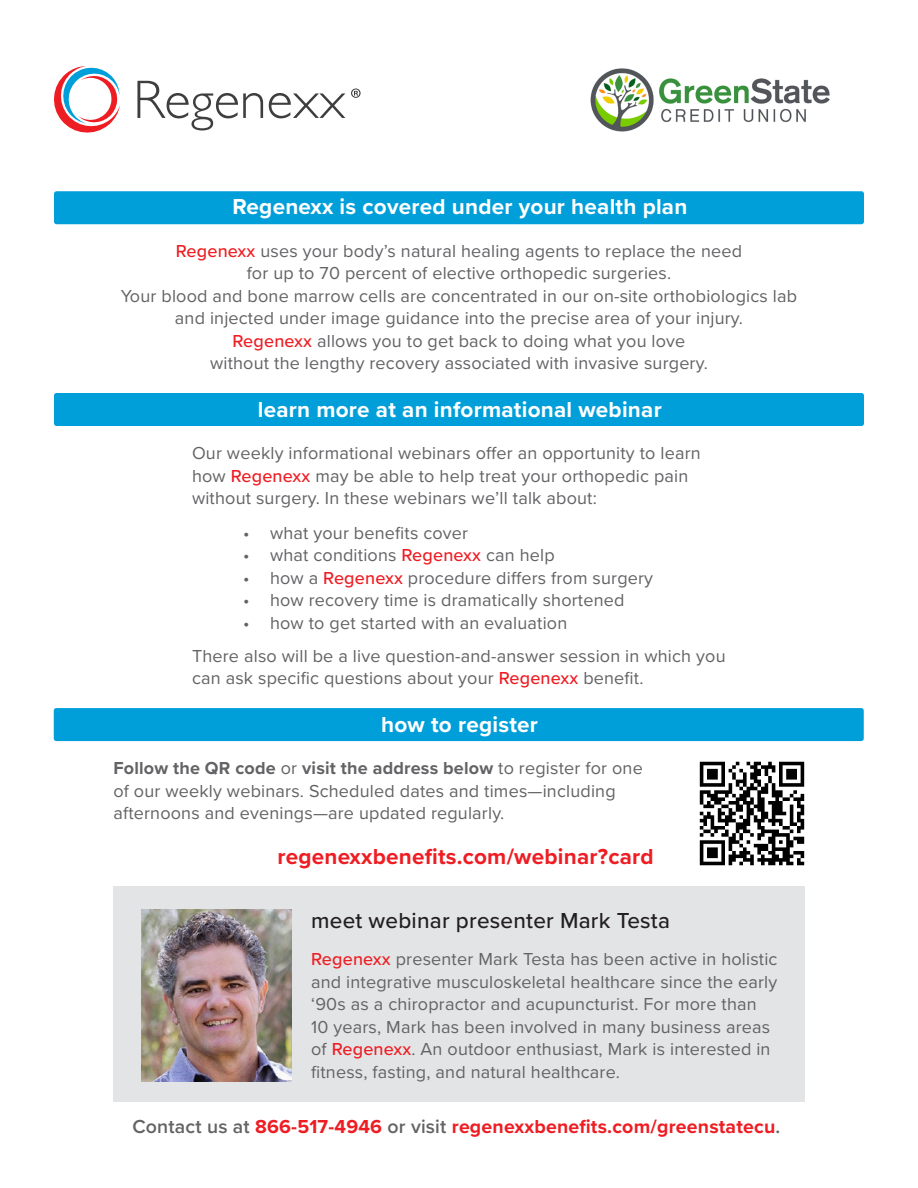
<style>
.page{position:relative;width:918px;height:1188px;background:#fff}
.page>*{position:absolute;margin:0;border:0;box-sizing:border-box;transform-origin:0 0}
.t1{font:700 22.5px "Proxima Nova";letter-spacing:.01em;color:#fff}
.t2{font:700 22.5px "Proxima Nova";letter-spacing:.01em;color:#ee1d23}
.t3{font:500 22.5px "Proxima Nova";letter-spacing:.01em;color:#231f20}
.t4{font:700 19.5px "Proxima Nova";letter-spacing:.01em;color:#ee1d23}
.t5{font:18px/22.5px "Proxima Nova";letter-spacing:.01em;color:#636366}
.s1{font-weight:500;color:#ee1d23}
.s2{font-weight:700}
.s3{font-weight:600;color:#636366}
</style>
<div class="page">
<div style="left:113px;top:886px;width:692px;height:216px;background:#e3e4e6"></div>
<svg style="left:54px;top:66px;width:66px;height:67px"></svg>
<svg style="left:137px;top:81px;width:126px;height:49px"></svg>
<svg style="left:269px;top:93px;width:76px;height:25px"></svg>
<svg style="left:351px;top:89px;width:10px;height:9px"></svg>
<div style="left:54px;top:191px;width:810px;height:33px;background:#009fda;border-radius:3px"></div>
<img style="left:590px;top:68px;width:240px;height:64px">
<img style="left:699px;top:761px;width:106px;height:105px">
<div style="left:54px;top:393px;width:810px;height:33px;background:#009fda;border-radius:3px"></div>
<img style="left:141px;top:909px;width:150px;height:173px">
<div style="left:54px;top:708px;width:810px;height:33px;background:#009fda;border-radius:3px"></div>
<p class="t1" style="left:233px;top:190px;width:456px">Regenexx is covered under your health plan</p>
<p class="t5" style="left:121px;top:238px;width:678px;text-align:center"><span class="s1">Regenexx</span> uses your body’s natural healing agents to replace the need<br>for up to 70 percent of elective orthopedic surgeries.<br>Your blood and bone marrow cells are concentrated in our on-site orthobiologics lab</p>
<p class="t5" style="left:175px;top:306px;width:570px;text-align:center">and injected under image guidance into the precise area of your injury.<br><span class="s1">Regenexx</span> allows you to get back to doing what you love<br>without the lengthy recovery associated with invasive surgery.</p>
<p class="t1" style="left:258px;top:392px;width:405px">learn more at an informational webinar</p>
<p class="t5" style="left:192px;top:441px;width:510px">Our weekly informational webinars offer an opportunity to learn how <span class="s1">Regenexx</span> may be able to help treat your orthopedic pain without surgery. In these webinars we’ll talk about:</p>
<p class="t5" style="left:243px;top:520px;width:227px">• what your benefits cover</p>
<p class="t5" style="left:243px;top:543px;width:313px">• what conditions <span class="s1">Regenexx</span> can help</p>
<p class="t5" style="left:243px;top:565px;width:412px">• how a <span class="s1">Regenexx</span> procedure differs from surgery</p>
<p class="t5" style="left:243px;top:588px;width:383px">• how recovery time is dramatically shortened</p>
<p class="t5" style="left:243px;top:610px;width:326px">• how to get started with an evaluation</p>
<p class="t5" style="left:192px;top:643px;width:535px">There also will be a live question-and-answer session in which you can ask specific questions about your <span class="s1">Regenexx</span> benefit.</p>
<p class="t1" style="left:381px;top:707px;width:158px">how to register</p>
<p class="t5" style="left:113px;top:756px;width:531px"><span class="s2">Follow the QR code</span> or <span class="s2">visit the address below</span> to register for one of our weekly webinars. Scheduled dates and times—including afternoons and evenings—are updated regularly.</p>
<p class="t2" style="left:277px;top:840px;width:378px">regenexxbenefits.com/webinar?card</p>
<p class="t3" style="left:311px;top:903px;width:360px">meet webinar presenter Mark Testa</p>
<p class="t5" style="left:311px;top:947px;width:468px"><span class="s1">Regenexx</span> presenter Mark Testa has been active in holistic and integrative musculoskeletal healthcare since the early ‘90s as a chiropractor and acupuncturist. For more than 10 years, Mark has been involved in many business areas of <span class="s1">Regenexx</span>. An outdoor enthusiast, Mark is interested in fitness, fasting, and natural healthcare.</p>
<p class="t4" style="left:132px;top:1112px;width:649px"><span class="s3">Contact us at</span> 866-517-4946 <span class="s3">or visit</span> regenexxbenefits.com/greenstatecu<span class="s3">.</span></p>
</div>
